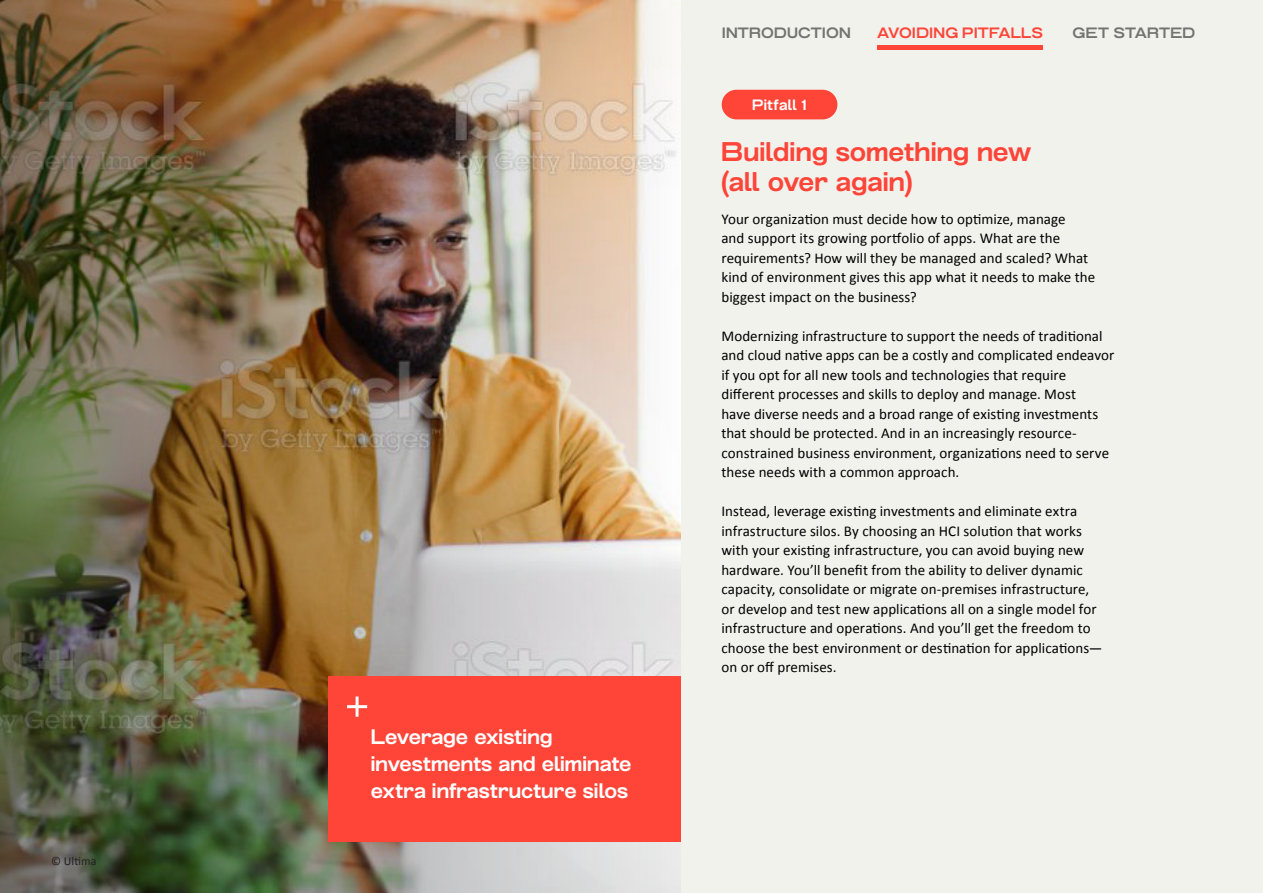
<style>
.page{position:relative;width:1263px;height:893px;background:#f2f2ed}
.page>*{position:absolute;margin:0;border:0;box-sizing:border-box;transform-origin:0 0}
.Heading{font:700 27px/30px "Grillmaster Wide";color:#ff4438}
.Heading-2{font:700 21px/27px "Grillmaster Wide";letter-spacing:-.005em;color:#fff}
.Body_-_Page{font:15px/19.5px "Calibri";letter-spacing:.005em;color:#000}
.Heading-3{font:700 15px "Grillmaster Wide";letter-spacing:.005em;color:#737370}
.Heading-4{font:700 15px "Grillmaster Wide";color:#ff4438}
.t1{font:700 15px "Grillmaster Wide";letter-spacing:.01em;color:#fff}
.t2{font:12px "Calibri";color:#231f20}
</style>
<div class="page">
<img style="left:0;top:0;width:680px;height:893px">
<hr style="left:877px;top:45px;width:166px;height:4px;background:#ff4438">
<div style="left:722px;top:90px;width:115px;height:29px;background:#ff4438;border-radius:15px"></div>
<div style="left:328px;top:676px;width:352px;height:166px;background:#ff4438"></div>
<hr style="left:356px;top:696px;width:3px;height:21px;background:#fff">
<hr style="left:347px;top:705px;width:20px;height:3px;background:#fff">
<p class="t2" style="left:51px;top:853px;width:47px">© Ultima</p>
<p class="Heading-2" style="left:371px;top:724px;width:262px">Leverage existing investments and eliminate extra infrastructure silos</p>
<p class="Heading-3" style="left:722px;top:24px;width:131px">INTRODUCTION</p>
<p class="Heading-4" style="left:877px;top:24px;width:167px">AVOIDING PITFALLS</p>
<p class="Heading-3" style="left:1072px;top:24px;width:124px">GET STARTED</p>
<p class="t1" style="left:752px;top:96px;width:56px">Pitfall 1</p>
<p class="Heading" style="left:721px;top:137px;width:312px">Building something new (all over again)</p>
<p class="Body_-_Page" style="left:721px;top:209px;width:375px">Your organization must decide how to optimize, manage<br>and support its growing portfolio of apps. What are the requirements? How will they be managed and scaled? What kind of environment gives this app what it needs to make the biggest impact on the business?</p>
<p class="Body_-_Page" style="left:721px;top:326px;width:394px">Modernizing infrastructure to support the needs of traditional and cloud native apps can be a costly and complicated endeavor if you opt for all new tools and technologies that require different processes and skills to deploy and manage. Most<br>have diverse needs and a broad range of existing investments that should be protected. And in an increasingly resource&shy;constrained business environment, organizations need to serve these needs with a common approach.</p>
<p class="Body_-_Page" style="left:721px;top:501px;width:382px">Instead, leverage existing investments and eliminate extra infrastructure silos. By choosing an HCI solution that works with your existing infrastructure, you can avoid buying new hardware. You’ll benefit from the ability to deliver dynamic capacity, consolidate or migrate on-premises infrastructure, or develop and test new applications all on a single model for infrastructure and operations. And you’ll get the freedom to choose the best environment or destination for applications— on or off premises.</p>
</div>
